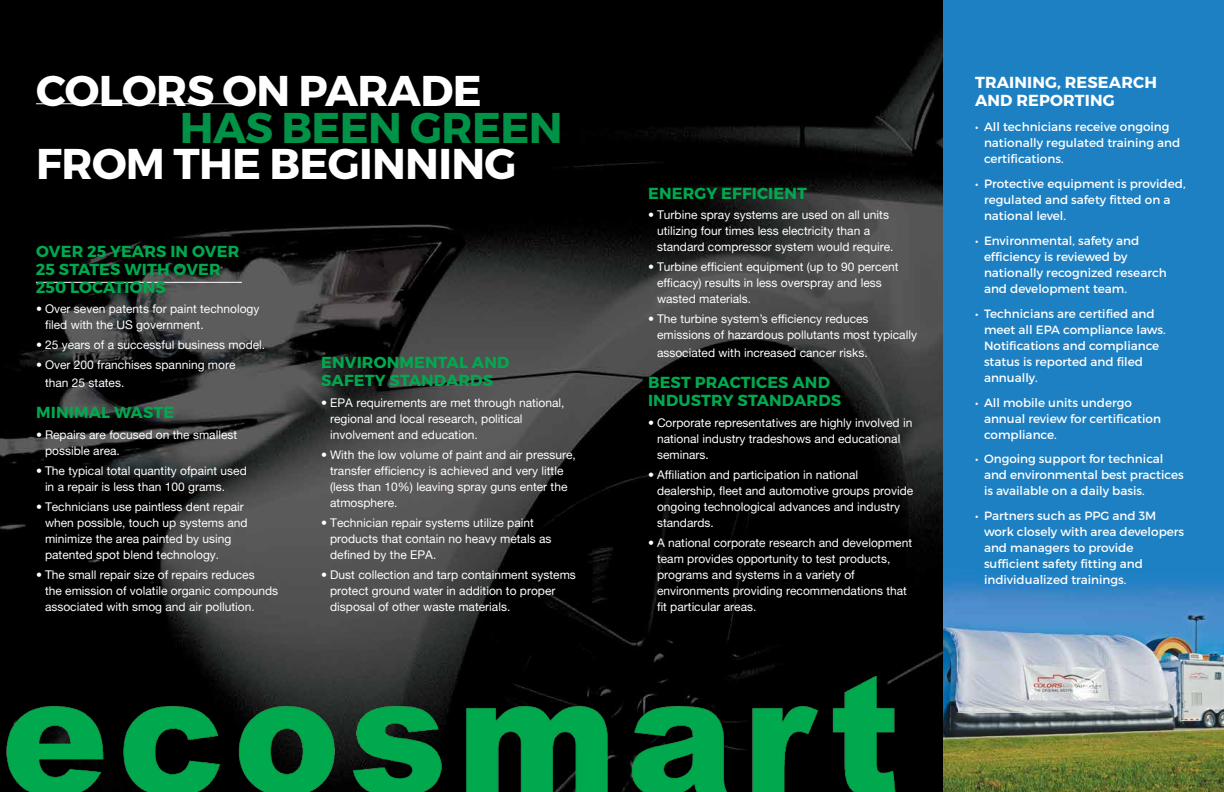
<style>
.page{position:relative;width:1224px;height:792px;background:#fff}
.page>*{position:absolute;margin:0;border:0;box-sizing:border-box;transform-origin:0 0}
.t1{font:700 43px "Montserrat";letter-spacing:-.015em;color:#fff}
.t2{font:700 43px "Montserrat";letter-spacing:-.015em;color:#009247}
.t3{font:700 16px/18px "Montserrat";letter-spacing:.01em;color:#00a94e}
.t4{font:700 16px/18px "Montserrat";letter-spacing:.01em;color:#fff}
.t5{font:12px/16px "Alte Haas Grotesk";color:#fff}
.t6{font:12px/16px "Montserrat";color:#fff}
</style>
<div class="page">
<img style="left:0;top:0;width:944px;height:792px">
<img style="left:944px;top:0;width:280px;height:792px">
<img style="left:0;top:676px;width:909px;height:116px">
<hr style="left:36px;top:104px;width:206px;height:1px;background:#fff">
<hr style="left:36px;top:282px;width:206px;height:1px;background:#fff">
<h1 class="t1" style="left:36px;top:73px;width:447px">COLORS ON PARADE</h1>
<h1 class="t2" style="left:180px;top:110px;width:384px">HAS BEEN GREEN</h1>
<h1 class="t1" style="left:36px;top:146px;width:482px">FROM THE BEGINNING</h1>
<h2 class="t3" style="left:36px;top:243px;width:205px">OVER 25 YEARS IN OVER<br>25 STATES WITH OVER<br>250 LOCATIONS</h2>
<p class="t5" style="left:45px;top:302px;width:216px;text-indent:-9px">• Over seven patents for paint technology filed with the US government.</p>
<p class="t5" style="left:36px;top:338px;width:231px">• 25 years of a successful business model.</p>
<p class="t5" style="left:45px;top:357px;width:192px;line-height:18px;text-indent:-9px">• Over 200 franchises spanning more than 25 states.</p>
<h2 class="t3" style="left:36px;top:405px;width:140px">MINIMAL WASTE</h2>
<p class="t5" style="left:45px;top:428px;width:194px;text-indent:-9px">• Repairs are focused on the smallest possible area.</p>
<p class="t5" style="left:45px;top:464px;width:203px;text-indent:-9px">• The typical total quantity ofpaint used in a repair is less than 100 grams.</p>
<p class="t5" style="left:45px;top:500px;width:204px;text-indent:-9px">• Technicians use paintless dent repair when possible, touch up systems and minimize the area painted by using patented spot blend technology.</p>
<p class="t5" style="left:45px;top:568px;width:235px;text-indent:-9px">• The small repair size of repairs reduces<br>the emission of volatile organic compounds associated with smog and air pollution.</p>
<h2 class="t3" style="left:321px;top:355px;width:190px">ENVIRONMENTAL AND<br>SAFETY STANDARDS</h2>
<p class="t5" style="left:330px;top:396px;width:236px;text-indent:-9px">• EPA requirements are met through national, regional and local research, political involvement and education.</p>
<p class="t5" style="left:330px;top:448px;width:247px;text-indent:-9px">• With the low volume of paint and air pressure, transfer efficiency is achieved and very little (less than 10%) leaving spray guns enter the atmosphere.</p>
<p class="t5" style="left:330px;top:516px;width:223px;text-indent:-9px">• Technician repair systems utilize paint products that contain no heavy metals as defined by the EPA.</p>
<p class="t5" style="left:330px;top:568px;width:247px;text-indent:-9px">• Dust collection and tarp containment systems protect ground water in addition to proper disposal of other waste materials.</p>
<h2 class="t3" style="left:648px;top:185px;width:160px">ENERGY EFFICIENT</h2>
<p class="t5" style="left:657px;top:208px;width:238px;text-indent:-9px">• Turbine spray systems are used on all units utilizing four times less electricity than a standard compressor system would require.</p>
<p class="t5" style="left:657px;top:260px;width:243px;text-indent:-9px">• Turbine efficient equipment (up to 90 percent efficacy) results in less overspray and less wasted materials.</p>
<p class="t5" style="left:657px;top:312px;width:262px;text-indent:-9px">• The turbine system’s efficiency reduces emissions of hazardous pollutants most typically</p>
<p class="t5" style="left:657px;top:346px;width:212px">associated with increased cancer risks.</p>
<h2 class="t3" style="left:648px;top:375px;width:194px">BEST PRACTICES AND<br>INDUSTRY STANDARDS</h2>
<p class="t5" style="left:657px;top:416px;width:257px;text-indent:-9px">• Corporate representatives are highly involved in national industry tradeshows and educational seminars.</p>
<p class="t5" style="left:657px;top:468px;width:258px;text-indent:-9px">• Affiliation and participation in national dealership, fleet and automotive groups provide ongoing technological advances and industry standards.</p>
<p class="t5" style="left:657px;top:536px;width:257px;text-indent:-9px">• A national corporate research and development team provides opportunity to test products, programs and systems in a variety of environments providing recommendations that fit particular areas.</p>
<h2 class="t4" style="left:975px;top:74px;width:183px">TRAINING, RESEARCH<br>AND REPORTING</h2>
<p class="t6" style="left:984px;top:119px;width:198px;text-indent:-9px">• All technicians receive ongoing nationally regulated training and certifications.</p>
<p class="t6" style="left:984px;top:176px;width:203px;text-indent:-9px">• Protective equipment is provided, regulated and safety fitted on a national level.</p>
<p class="t6" style="left:984px;top:233px;width:184px;text-indent:-9px">• Environmental, safety and efficiency is reviewed by nationally recognized research and development team.</p>
<p class="t6" style="left:984px;top:306px;width:183px;text-indent:-9px">• Technicians are certified and meet all EPA compliance laws.<br>Notifications and compliance status is reported and filed annually.</p>
<p class="t6" style="left:984px;top:395px;width:179px;text-indent:-9px">• All mobile units undergo annual review for certification compliance.</p>
<p class="t6" style="left:984px;top:452px;width:201px;text-indent:-9px">• Ongoing support for technical and environmental best practices is available on a daily basis.</p>
<p class="t6" style="left:984px;top:509px;width:202px;text-indent:-9px">• Partners such as PPG and 3M work closely with area developers and managers to provide sufficient safety fitting and individualized trainings.</p>
</div>
